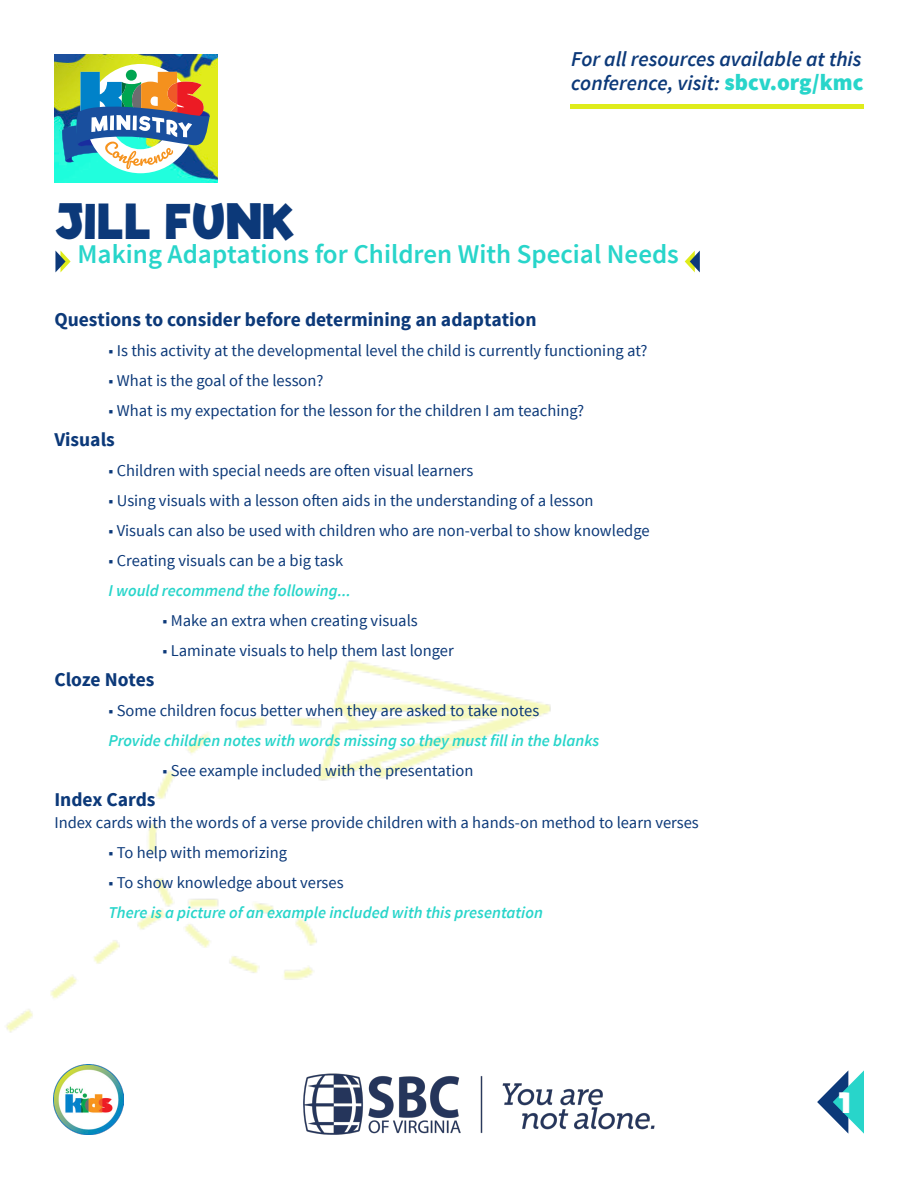
<style>
.page{position:relative;width:918px;height:1188px;background:#fff}
.page>*{position:absolute;margin:0;border:0;box-sizing:border-box;transform-origin:0 0}
.t1{font:700 46.8px "Riffic";letter-spacing:.005em;color:#0c3979}
.t2{font:600 27px "Source Sans Pro";color:#28d5ca}
.t3{font:700 27px "Riffic";color:#fff}
.t4{font:italic 600 21.15px/24px "Source Sans Pro";color:#0c3979}
.t5{font:700 19.5px "Source Sans Pro";color:#0c3979}
.t6{font:16.5px "Source Sans Pro";color:#0c3979}
.t7{font:italic 600 16.5px "Source Sans Pro";color:#28d5ca}
.s1{font-weight:900;font-style:normal;font-size:22.95px;color:#28d5ca}
</style>
<div class="page">
<img style="left:5px;top:660px;width:546px;height:475px">
<hr style="left:570px;top:105px;width:294px;height:4px;background:#dfec1b">
<img style="left:54px;top:1065px;width:70px;height:69px">
<img style="left:304px;top:1073px;width:350px;height:61px">
<svg style="left:817px;top:1070px;width:47px;height:64px"></svg>
<img style="left:54px;top:54px;width:164px;height:129px">
<svg style="left:61px;top:64px;width:149px;height:109px"></svg>
<svg style="left:55px;top:251px;width:16px;height:21px"></svg>
<svg style="left:685px;top:251px;width:15px;height:21px"></svg>
<p class="t4" style="left:571px;top:46px;width:294px">For all resources available at this conference, visit: <span class="s1">sbcv.org/kmc</span></p>
<p class="t1" style="left:54px;top:192px;width:243px">JILL FUNK</p>
<p class="t2" style="left:78px;top:237px;width:603px">Making Adaptations for Children With Special Needs</p>
<p class="t5" style="left:54px;top:307px;width:484px">Questions to consider before determining an adaptation</p>
<p class="t6" style="left:108px;top:340px;width:541px">■ Is this activity at the developmental level the child is currently functioning at?</p>
<p class="t6" style="left:108px;top:370px;width:217px">■ What is the goal of the lesson?</p>
<p class="t6" style="left:108px;top:400px;width:477px">■ What is my expectation for the lesson for the children I am teaching?</p>
<p class="t5" style="left:54px;top:427px;width:62px">Visuals</p>
<p class="t6" style="left:108px;top:460px;width:367px">■ Children with special needs are often visual learners</p>
<p class="t6" style="left:108px;top:490px;width:487px">■ Using visuals with a lesson often aids in the understanding of a lesson</p>
<p class="t6" style="left:108px;top:520px;width:543px">■ Visuals can also be used with children who are non-verbal to show knowledge</p>
<p class="t6" style="left:108px;top:550px;width:236px">■ Creating visuals can be a big task</p>
<p class="t7" style="left:108px;top:580px;width:244px">I would recommend the following...</p>
<p class="t6" style="left:162px;top:610px;width:257px">■ Make an extra when creating visuals</p>
<p class="t6" style="left:162px;top:640px;width:293px">■ Laminate visuals to help them last longer</p>
<p class="t5" style="left:54px;top:667px;width:102px">Cloze Notes</p>
<p class="t6" style="left:108px;top:700px;width:432px">■ Some children focus better when they are asked to take notes</p>
<p class="t7" style="left:108px;top:730px;width:493px">Provide children notes with words missing so they must fill in the blanks</p>
<p class="t6" style="left:162px;top:760px;width:313px">■ See example included with the presentation</p>
<p class="t5" style="left:54px;top:787px;width:103px">Index Cards</p>
<p class="t6" style="left:54px;top:812px;width:646px">Index cards with the words of a verse provide children with a hands-on method to learn verses</p>
<p class="t6" style="left:108px;top:842px;width:180px">■ To help with memorizing</p>
<p class="t6" style="left:108px;top:872px;width:237px">■ To show knowledge about verses</p>
<p class="t7" style="left:108px;top:902px;width:436px">There is a picture of an example included with this presentation</p>
<p class="t3" style="left:838px;top:1086px;width:13px">1</p>
</div>
